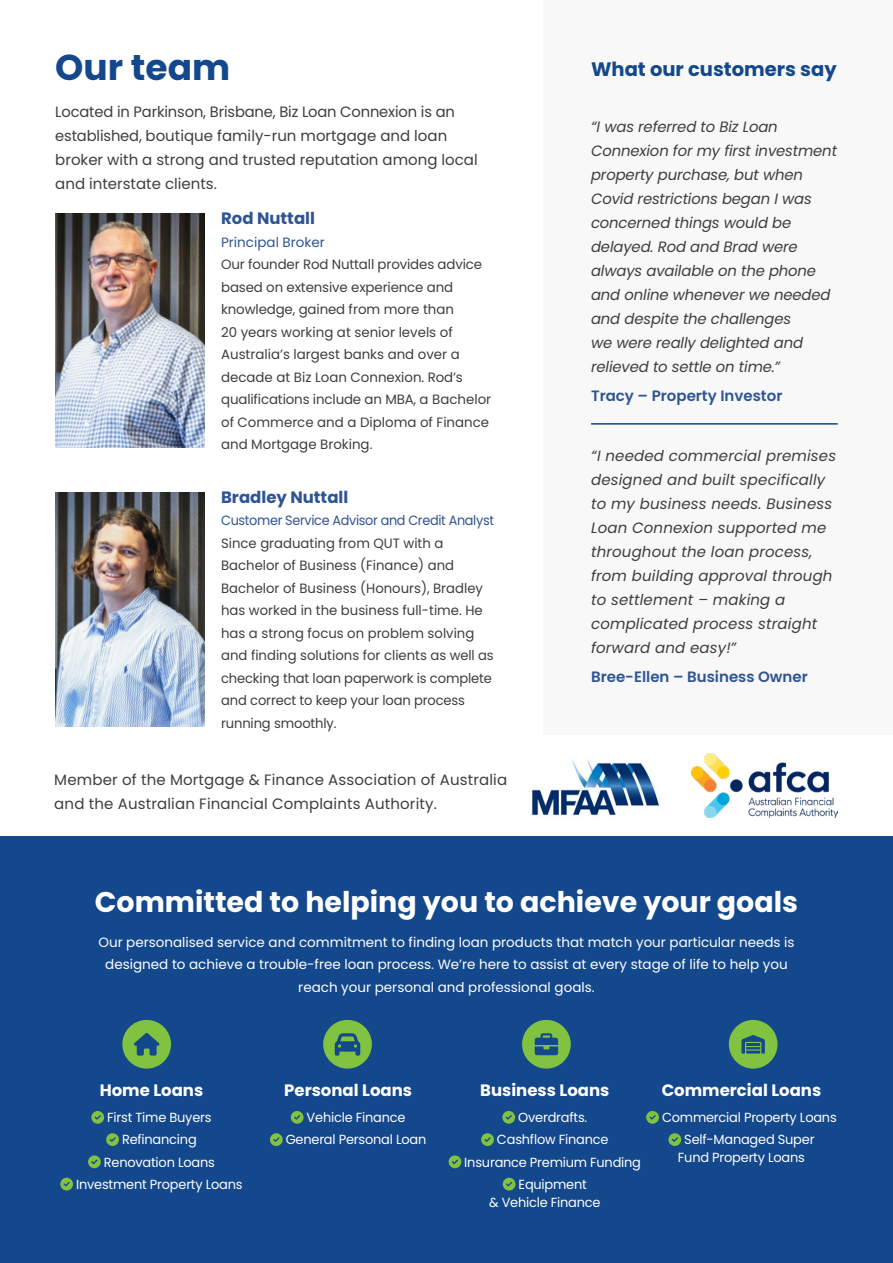
<style>
.page{position:relative;width:893px;height:1263px;background:#fff}
.page>*{position:absolute;margin:0;border:0;box-sizing:border-box;transform-origin:0 0}
.Heading{font:700 36px "Poppins";color:#14488c}
.Heading-2{font:700 28.5px "Poppins";color:#fff}
.Heading_L3{font:700 19.5px "Poppins";color:#14488c}
.Body_Small{font:700 16.5px "Poppins";color:#fff}
.Body_Small-2{font:700 16.5px "Poppins";color:#2f5493}
.Body{font:italic 15px/24px "Poppins";letter-spacing:-.01em;color:#3e3e3f}
.Body-2{font:15px/24px "Poppins";color:#3e3e3f}
.Body-3{font:italic 15px/24px "Poppins";letter-spacing:.01em;color:#3e3e3f}
.Body-4{font:600 15px "Poppins";color:#2f5493}
.Body_Small-3{font:13.5px/22.5px "Poppins";color:#3e3e3f}
.Body_Small-4{font:13.5px/22.5px "Poppins";color:#fff;text-align:center}
.Body_Small-5{font:13.2px/18px "Poppins";letter-spacing:-.015em;color:#fff}
.s1{color:#2f5493}
</style>
<div class="page">
<div style="left:543px;top:0;width:350px;height:734px;background:#f7f8f7"></div>
<div style="left:0;top:836px;width:893px;height:427px;background:#14488c"></div>
<svg style="left:91px;top:1111px;width:13px;height:13px"></svg>
<svg style="left:106px;top:1133px;width:13px;height:13px"></svg>
<svg style="left:88px;top:1155px;width:13px;height:13px"></svg>
<svg style="left:60px;top:1178px;width:13px;height:12px"></svg>
<svg style="left:291px;top:1111px;width:13px;height:13px"></svg>
<svg style="left:270px;top:1133px;width:13px;height:13px"></svg>
<svg style="left:502px;top:1111px;width:13px;height:13px"></svg>
<svg style="left:481px;top:1133px;width:13px;height:13px"></svg>
<svg style="left:449px;top:1155px;width:12px;height:13px"></svg>
<svg style="left:503px;top:1178px;width:12px;height:12px"></svg>
<svg style="left:646px;top:1111px;width:13px;height:13px"></svg>
<svg style="left:668px;top:1133px;width:13px;height:13px"></svg>
<div style="left:522px;top:1020px;width:49px;height:48px;background:#81c340;border-radius:50%"></div>
<svg style="left:535px;top:1033px;width:23px;height:22px"></svg>
<div style="left:323px;top:1020px;width:49px;height:48px;background:#81c340;border-radius:50%"></div>
<svg style="left:335px;top:1033px;width:25px;height:22px"></svg>
<div style="left:122px;top:1020px;width:49px;height:48px;background:#81c340;border-radius:50%"></div>
<svg style="left:134px;top:1033px;width:25px;height:22px"></svg>
<div style="left:729px;top:1020px;width:48px;height:48px;background:#81c340;border-radius:50%"></div>
<svg style="left:741px;top:1035px;width:24px;height:18px"></svg>
<img style="left:55px;top:214px;width:149px;height:234px">
<img style="left:55px;top:492px;width:149px;height:234px">
<hr style="left:591px;top:423px;width:247px;height:2px;background:#14488c">
<img style="left:691px;top:753px;width:146px;height:64px">
<img style="left:531px;top:760px;width:129px;height:56px">
<p class="Heading" style="left:55px;top:47px;width:176px">Our team</p>
<p class="Body-2" style="left:55px;top:100px;width:424px">Located in Parkinson, Brisbane, Biz Loan Connexion is an established, boutique family-run mortgage and loan broker with a strong and trusted reputation among local and interstate clients.</p>
<p class="Body_Small-2" style="left:221px;top:209px;width:95px">Rod Nuttall</p>
<p class="Body_Small-3" style="left:221px;top:231px;width:272px"><span class="s1">Principal Broker<br></span>Our founder Rod Nuttall provides advice based on extensive experience and knowledge, gained from more than<br>20 years working at senior levels of Australia’s largest banks and over a decade at Biz Loan Connexion. Rod’s qualifications include an MBA, a Bachelor of Commerce and a Diploma of Finance and Mortgage Broking.</p>
<p class="Body_Small-2" style="left:221px;top:487px;width:129px">Bradley Nuttall</p>
<p class="Body_Small-3" style="left:221px;top:509px;width:274px"><span class="s1">Customer Service Advisor and Credit Analyst </span>Since graduating from QUT with a Bachelor of Business (Finance) and Bachelor of Business (Honours), Bradley has worked in the business full-time. He has a strong focus on problem solving and finding solutions for clients as well as checking that loan paperwork is complete and correct to keep your loan process running smoothly.</p>
<p class="Body-2" style="left:54px;top:767px;width:454px">Member of the Mortgage &amp; Finance Association of Australia and the Australian Financial Complaints Authority.</p>
<p class="Heading_L3" style="left:591px;top:58px;width:247px">What our customers say</p>
<p class="Body" style="left:591px;top:115px;width:247px">“I was referred to Biz Loan<br>Connexion for my first investment property purchase, but when<br>Covid restrictions began I was concerned things would be delayed. Rod and Brad were always available on the phone and online whenever we needed and despite the challenges<br>we were really delighted and relieved to settle on time.”</p>
<p class="Body-4" style="left:591px;top:387px;width:193px">Tracy – Property Investor</p>
<p class="Body-3" style="left:591px;top:444px;width:247px">“I needed commercial premises designed and built specifically to my business needs. Business<br>Loan Connexion supported me throughout the loan process, from building approval through to settlement – making a complicated process straight forward and easy!”</p>
<p class="Body-4" style="left:591px;top:668px;width:218px">Bree-Ellen – Business Owner</p>
<p class="Heading-2" style="left:95px;top:885px;width:705px">Committed to helping you to achieve your goals</p>
<p class="Body_Small-4" style="left:98px;top:931px;width:698px">Our personalised service and commitment to finding loan products that match your particular needs is designed to achieve a trouble-free loan process. We’re here to assist at every stage of life to help you reach your personal and professional goals.</p>
<p class="Body_Small" style="left:100px;top:1080px;width:105px">Home Loans</p>
<p class="Body_Small-5" style="left:107px;top:1109px;width:106px">First Time Buyers</p>
<p class="Body_Small-5" style="left:122px;top:1131px;width:76px">Refinancing</p>
<p class="Body_Small-5" style="left:104px;top:1153px;width:113px">Renovation Loans</p>
<p class="Body_Small-5" style="left:76px;top:1175px;width:168px">Investment Property Loans</p>
<p class="Body_Small" style="left:284px;top:1080px;width:129px">Personal Loans</p>
<p class="Body_Small-5" style="left:307px;top:1109px;width:100px">Vehicle Finance</p>
<p class="Body_Small-5" style="left:286px;top:1131px;width:142px">General Personal Loan</p>
<p class="Body_Small" style="left:480px;top:1080px;width:131px">Business Loans</p>
<p class="Body_Small-5" style="left:518px;top:1109px;width:71px">Overdrafts.</p>
<p class="Body_Small-5" style="left:497px;top:1131px;width:113px">Cashflow Finance</p>
<p class="Body_Small-5" style="left:464px;top:1153px;width:178px">Insurance Premium Funding</p>
<p class="Body_Small-5" style="left:489px;top:1175px;width:113px;text-indent:29px">Equipment<br>&amp; Vehicle Finance</p>
<p class="Body_Small" style="left:662px;top:1080px;width:161px">Commercial Loans</p>
<p class="Body_Small-5" style="left:662px;top:1109px;width:176px">Commercial Property Loans</p>
<p class="Body_Small-5" style="left:678px;top:1131px;width:138px;text-indent:6px">Self-Managed Super<br>Fund Property Loans</p>
</div>
